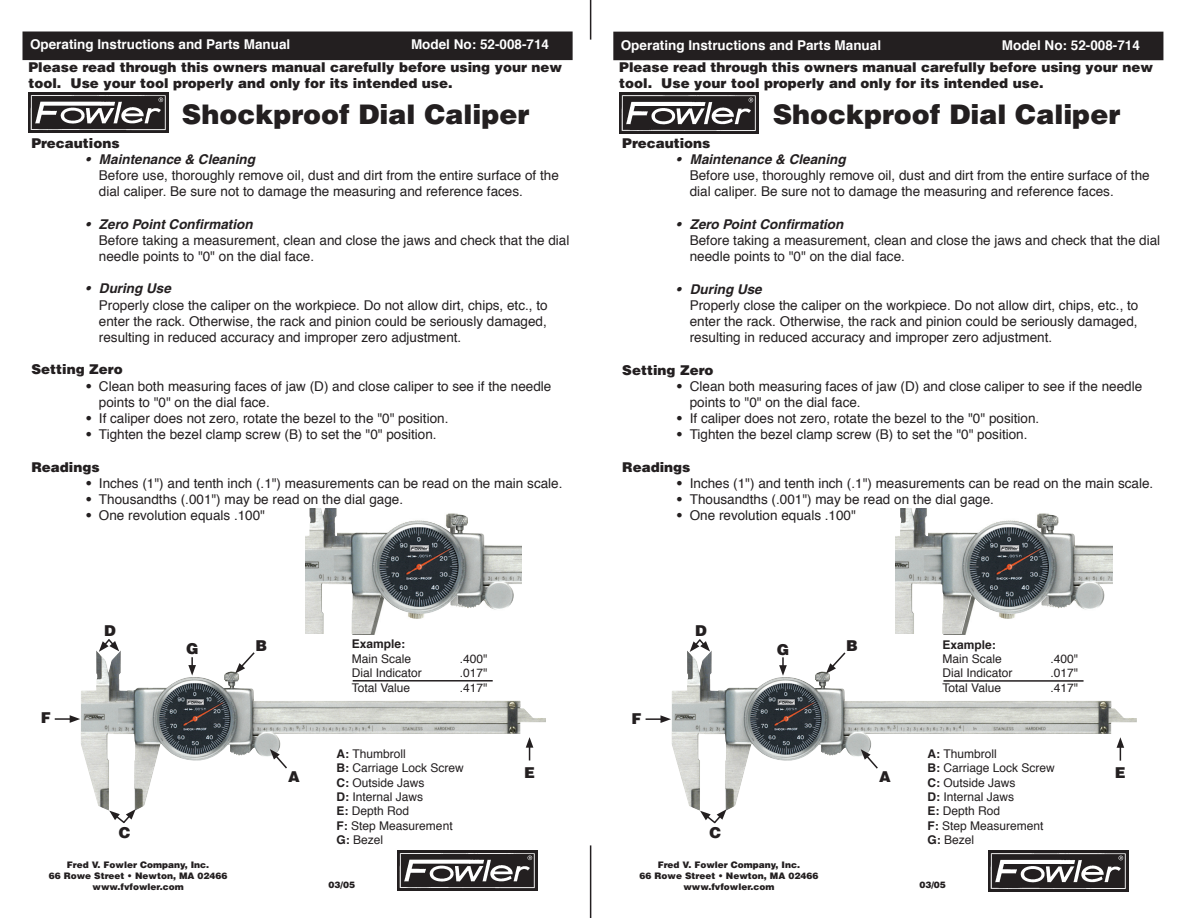
<style>
.page{position:relative;width:1188px;height:918px;background:#fff}
.page>*{position:absolute;margin:0;border:0;box-sizing:border-box;transform-origin:0 0}
.t1{font:900 27px "Helvetica";color:#231f20}
.t2{font:900 15px "Helvetica";color:#231f20}
.t3{font:13.5px/16.2px "Helvetica";color:#231f20}
.t4{font:900 13.5px/16.2px "Helvetica";color:#231f20}
.t5{font:italic 700 13.5px "Helvetica";color:#231f20}
.t6{font:700 13.5px "Helvetica";color:#fff}
.t7{font:12px/14.4px "Helvetica";color:#231f20}
.t8{font:700 12px "Helvetica";color:#231f20}
.t9{font:900 9px/10.8px "Helvetica";color:#231f20;text-align:center}
.s1{font-weight:900}
.s2{font-weight:700}
</style>
<div class="page">
<hr style="left:590px;top:845px;width:1px;height:73px;background:#231f20">
<hr style="left:590px;top:0;width:1px;height:40px;background:#231f20">
<div style="left:23px;top:32px;width:549px;height:27px;background:#231f20"></div>
<div style="left:22px;top:32px;width:551px;height:28px;border:2px solid #231f20"></div>
<img style="left:81px;top:650px;width:465px;height:161px">
<svg style="left:270px;top:749px;width:19px;height:21px"></svg>
<svg style="left:235px;top:651px;width:21px;height:23px"></svg>
<svg style="left:109px;top:809px;width:27px;height:15px"></svg>
<svg style="left:99px;top:639px;width:20px;height:13px"></svg>
<svg style="left:526px;top:737px;width:7px;height:23px"></svg>
<svg style="left:55px;top:715px;width:25px;height:8px"></svg>
<svg style="left:188px;top:657px;width:8px;height:19px"></svg>
<img style="left:305px;top:509px;width:217px;height:125px">
<img style="left:28px;top:92px;width:140px;height:41px">
<img style="left:398px;top:851px;width:140px;height:40px">
<div style="left:614px;top:32px;width:549px;height:27px;background:#231f20"></div>
<div style="left:613px;top:32px;width:550px;height:28px;border:2px solid #231f20"></div>
<img style="left:672px;top:650px;width:465px;height:161px">
<svg style="left:861px;top:749px;width:18px;height:21px"></svg>
<svg style="left:826px;top:651px;width:21px;height:23px"></svg>
<svg style="left:700px;top:809px;width:27px;height:15px"></svg>
<svg style="left:690px;top:639px;width:20px;height:13px"></svg>
<svg style="left:1117px;top:737px;width:7px;height:24px"></svg>
<svg style="left:646px;top:715px;width:25px;height:8px"></svg>
<svg style="left:779px;top:657px;width:8px;height:19px"></svg>
<img style="left:896px;top:509px;width:216px;height:125px">
<img style="left:619px;top:93px;width:140px;height:40px">
<img style="left:989px;top:851px;width:140px;height:40px">
<p class="t6" style="left:30px;top:35px;width:262px">Operating Instructions and Parts Manual</p>
<p class="t6" style="left:411px;top:35px;width:140px">Model No: 52-008-714</p>
<p class="t6" style="left:621px;top:36px;width:262px">Operating Instructions and Parts Manual</p>
<p class="t6" style="left:1002px;top:36px;width:140px">Model No: 52-008-714</p>
<p class="t4" style="left:28px;top:59px;width:535px">Please read through this owners manual carefully before using your new tool. Use your tool properly and only for its intended use.</p>
<p class="t4" style="left:619px;top:59px;width:535px">Please read through this owners manual carefully before using your new tool. Use your tool properly and only for its intended use.</p>
<h1 class="t1" style="left:182px;top:97px;width:349px">Shockproof Dial Caliper</h1>
<h1 class="t1" style="left:773px;top:97px;width:349px">Shockproof Dial Caliper</h1>
<p class="t4" style="left:31px;top:134px;width:90px">Precautions</p>
<p class="t5" style="left:85px;top:151px;width:171px">• Maintenance &amp; Cleaning</p>
<p class="t3" style="left:99px;top:168px;width:461px">Before use, thoroughly remove oil, dust and dirt from the entire surface of the dial caliper. Be sure not to damage the measuring and reference faces.</p>
<p class="t5" style="left:85px;top:216px;width:169px">• Zero Point Confirmation</p>
<p class="t3" style="left:99px;top:233px;width:472px">Before taking a measurement, clean and close the jaws and check that the dial needle points to "0" on the dial face.</p>
<p class="t5" style="left:85px;top:280px;width:87px">• During Use</p>
<p class="t3" style="left:99px;top:298px;width:450px;text-align:justify">Properly close the caliper on the workpiece. Do not allow dirt, chips, etc., to enter the rack. Otherwise, the rack and pinion could be seriously damaged, resulting in reduced accuracy and improper zero adjustment.</p>
<p class="t4" style="left:31px;top:361px;width:93px">Setting Zero</p>
<p class="t3" style="left:99px;top:379px;width:454px;text-indent:-14px"><span class="s1">•</span> Clean both measuring faces of jaw (D) and close caliper to see if the needle points to "0" on the dial face.</p>
<p class="t3" style="left:85px;top:411px;width:365px"><span class="s1">•</span> If caliper does not zero, rotate the bezel to the "0" position.</p>
<p class="t3" style="left:85px;top:427px;width:353px"><span class="s1">•</span> Tighten the bezel clamp screw (B) to set the "0" position.</p>
<p class="t4" style="left:31px;top:458px;width:70px">Readings</p>
<p class="t3" style="left:85px;top:476px;width:479px"><span class="s1">•</span> Inches (1") and tenth inch (.1") measurements can be read on the main scale.</p>
<p class="t3" style="left:85px;top:492px;width:319px"><span class="s1">•</span> Thousandths (.001") may be read on the dial gage.</p>
<p class="t3" style="left:85px;top:508px;width:181px"><span class="s1">•</span> One revolution equals .100"</p>
<p class="t4" style="left:622px;top:134px;width:90px">Precautions</p>
<p class="t5" style="left:676px;top:151px;width:171px">• Maintenance &amp; Cleaning</p>
<p class="t3" style="left:690px;top:168px;width:461px">Before use, thoroughly remove oil, dust and dirt from the entire surface of the dial caliper. Be sure not to damage the measuring and reference faces.</p>
<p class="t5" style="left:676px;top:216px;width:169px">• Zero Point Confirmation</p>
<p class="t3" style="left:690px;top:233px;width:472px">Before taking a measurement, clean and close the jaws and check that the dial needle points to "0" on the dial face.</p>
<p class="t5" style="left:676px;top:281px;width:87px">• During Use</p>
<p class="t3" style="left:690px;top:298px;width:450px;text-align:justify">Properly close the caliper on the workpiece. Do not allow dirt, chips, etc., to enter the rack. Otherwise, the rack and pinion could be seriously damaged, resulting in reduced accuracy and improper zero adjustment.</p>
<p class="t4" style="left:622px;top:361px;width:93px">Setting Zero</p>
<p class="t3" style="left:690px;top:379px;width:454px;text-indent:-14px"><span class="s1">•</span> Clean both measuring faces of jaw (D) and close caliper to see if the needle points to "0" on the dial face.</p>
<p class="t3" style="left:676px;top:411px;width:365px"><span class="s1">•</span> If caliper does not zero, rotate the bezel to the "0" position.</p>
<p class="t3" style="left:676px;top:427px;width:353px"><span class="s1">•</span> Tighten the bezel clamp screw (B) to set the "0" position.</p>
<p class="t4" style="left:622px;top:458px;width:70px">Readings</p>
<p class="t3" style="left:676px;top:476px;width:479px"><span class="s1">•</span> Inches (1") and tenth inch (.1") measurements can be read on the main scale.</p>
<p class="t3" style="left:676px;top:492px;width:319px"><span class="s1">•</span> Thousandths (.001") may be read on the dial gage.</p>
<p class="t3" style="left:676px;top:508px;width:181px"><span class="s1">•</span> One revolution equals .100"</p>
<p class="t2" style="left:104px;top:621px;width:13px">D</p>
<p class="t2" style="left:695px;top:621px;width:13px">D</p>
<p class="t2" style="left:186px;top:639px;width:14px">G</p>
<p class="t2" style="left:255px;top:635px;width:13px">B</p>
<p class="t8" style="left:352px;top:636px;width:55px">Example:</p>
<p class="t7" style="left:352px;top:652px;width:61px">Main Scale</p>
<p class="t7" style="left:460px;top:652px;width:29px">.400"</p>
<p class="t7" style="left:352px;top:667px;width:72px">Dial Indicator</p>
<p class="t7" style="left:460px;top:667px;width:29px">.017"</p>
<p class="t7" style="left:352px;top:681px;width:60px">Total Value</p>
<p class="t7" style="left:460px;top:681px;width:29px">.417"</p>
<p class="t2" style="left:777px;top:639px;width:14px">G</p>
<p class="t2" style="left:846px;top:636px;width:13px">B</p>
<p class="t8" style="left:943px;top:636px;width:55px">Example:</p>
<p class="t7" style="left:943px;top:652px;width:61px">Main Scale</p>
<p class="t7" style="left:1051px;top:652px;width:29px">.400"</p>
<p class="t7" style="left:943px;top:667px;width:72px">Dial Indicator</p>
<p class="t7" style="left:1051px;top:667px;width:29px">.017"</p>
<p class="t7" style="left:943px;top:681px;width:60px">Total Value</p>
<p class="t7" style="left:1051px;top:681px;width:29px">.417"</p>
<p class="t2" style="left:41px;top:708px;width:12px">F</p>
<p class="t2" style="left:632px;top:708px;width:12px">F</p>
<p class="t2" style="left:119px;top:822px;width:13px">C</p>
<p class="t2" style="left:288px;top:767px;width:13px">A</p>
<p class="t7" style="left:337px;top:747px;width:129px"><span class="s2">A:</span> Thumbroll<br><span class="s2">B:</span> Carriage Lock Screw<br><span class="s2">C:</span> Outside Jaws<br><span class="s2">D:</span> Internal Jaws<br><span class="s2">E:</span> Depth Rod<br><span class="s2">F:</span> Step Measurement<br><span class="s2">G:</span> Bezel</p>
<p class="t2" style="left:524px;top:763px;width:12px">E</p>
<p class="t2" style="left:710px;top:822px;width:13px">C</p>
<p class="t2" style="left:879px;top:767px;width:13px">A</p>
<p class="t7" style="left:927px;top:747px;width:129px"><span class="s2">A:</span> Thumbroll<br><span class="s2">B:</span> Carriage Lock Screw<br><span class="s2">C:</span> Outside Jaws<br><span class="s2">D:</span> Internal Jaws<br><span class="s2">E:</span> Depth Rod<br><span class="s2">F:</span> Step Measurement<br><span class="s2">G:</span> Bezel</p>
<p class="t2" style="left:1115px;top:763px;width:12px">E</p>
<p class="t9" style="left:49px;top:859px;width:180px">Fred V. Fowler Company, Inc.<br>66 Rowe Street • Newton, MA 02466 www.fvfowler.com</p>
<p class="t9" style="left:329px;top:879px;width:28px">03/05</p>
<p class="t9" style="left:640px;top:860px;width:180px">Fred V. Fowler Company, Inc.<br>66 Rowe Street • Newton, MA 02466 www.fvfowler.com</p>
<p class="t9" style="left:919px;top:879px;width:28px">03/05</p>
</div>
